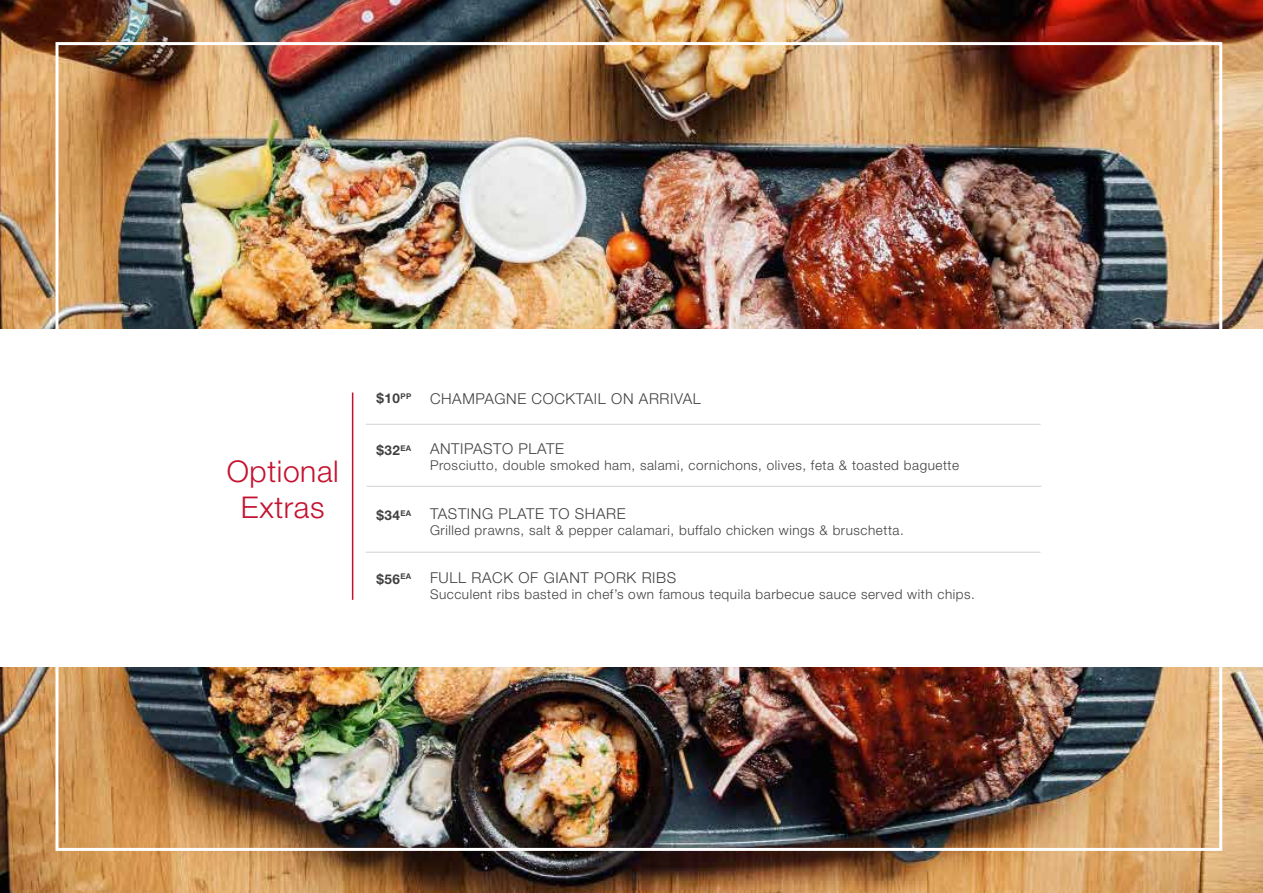
<style>
.page{position:relative;width:1263px;height:893px;background:#fff}
.page>*{position:absolute;margin:0;border:0;box-sizing:border-box;transform-origin:0 0}
.t1{font:300 30px/36px "Helvetica Neue";letter-spacing:.02em;color:#c41230;text-align:center}
.t2{font:300 15px "Helvetica Neue";letter-spacing:.04em;color:#414141}
.t3{font:300 13.5px "Helvetica Neue";letter-spacing:.04em;color:#414141}
.t4{font:700 13.5px "Helvetica Neue";letter-spacing:.04em;color:#414141}
</style>
<div class="page">
<img style="left:0;top:0;width:1263px;height:329px">
<img style="left:0;top:668px;width:1263px;height:225px">
<hr style="left:352px;top:393px;width:1px;height:207px;background:#c41230">
<hr style="left:366px;top:424px;width:674px;height:1px;background:#d2d2d2">
<hr style="left:367px;top:486px;width:674px;height:1px;background:#d2d2d2">
<hr style="left:366px;top:552px;width:674px;height:1px;background:#d2d2d2">
<h1 class="t1" style="left:227px;top:453px;width:113px">Optional<br>Extras</h1>
<p class="t4" style="left:376px;top:390px;width:36px">$10<sup>PP</sup></p>
<p class="t4" style="left:376px;top:442px;width:36px">$32<sup>EA</sup></p>
<p class="t4" style="left:376px;top:507px;width:36px">$34<sup>EA</sup></p>
<p class="t4" style="left:376px;top:571px;width:36px">$56<sup>EA</sup></p>
<p class="t2" style="left:430px;top:390px;width:272px">CHAMPAGNE COCKTAIL ON ARRIVAL</p>
<p class="t2" style="left:430px;top:439px;width:136px">ANTIPASTO PLATE</p>
<p class="t3" style="left:430px;top:457px;width:531px">Prosciutto, double smoked ham, salami, cornichons, olives, feta &amp; toasted baguette</p>
<p class="t2" style="left:430px;top:504px;width:197px">TASTING PLATE TO SHARE</p>
<p class="t3" style="left:430px;top:522px;width:475px">Grilled prawns, salt &amp; pepper calamari, buffalo chicken wings &amp; bruschetta.</p>
<p class="t2" style="left:430px;top:568px;width:248px">FULL RACK OF GIANT PORK RIBS</p>
<p class="t3" style="left:430px;top:586px;width:546px">Succulent ribs basted in chef’s own famous tequila barbecue sauce served with chips.</p>
</div>
